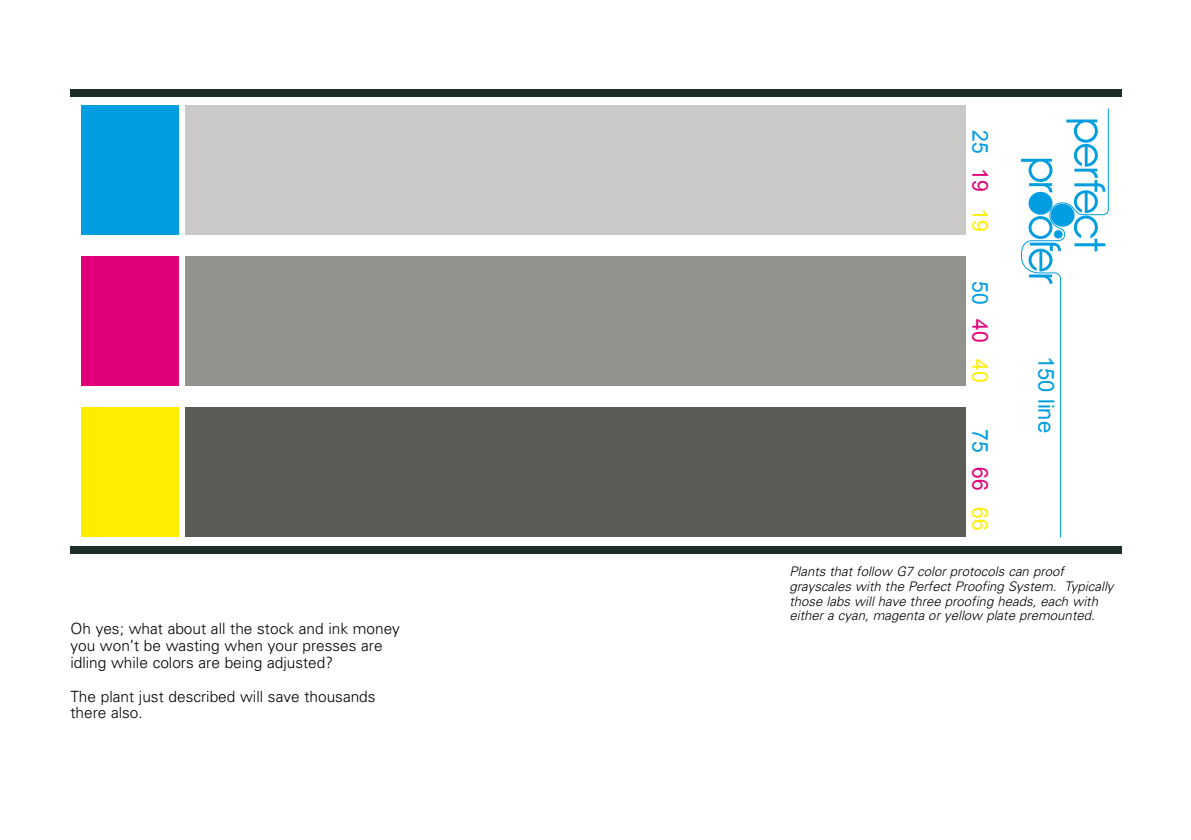
<style>
.page{position:relative;width:1191px;height:840px;background:#fff}
.page>*{position:absolute;margin:0;border:0;box-sizing:border-box;transform-origin:0 0}
.t1{font:22.2px "Arial";color:#009ee0}
.t2{font:22px "Arial";color:#009ee0;scale:.96 1}
.t3{font:300 15.4px/16.8px "Univers";color:#000}
.t4{font:italic 300 13.2px/14.6px "Univers";color:#000}
.s1{color:#e2007a}
.s2{color:#ffed00}
</style>
<div class="page">
<div style="left:185px;top:105px;width:780px;height:130px;background:#cac9c7"></div>
<div style="left:185px;top:256px;width:780px;height:129px;background:#92928e"></div>
<div style="left:185px;top:406px;width:780px;height:130px;background:#5b5c55"></div>
<div style="left:82px;top:105px;width:97px;height:130px;background:#009ee0"></div>
<div style="left:82px;top:256px;width:97px;height:129px;background:#e2007a"></div>
<div style="left:82px;top:406px;width:97px;height:130px;background:#ffed00"></div>
<div style="left:70px;top:89px;width:1051px;height:8px;background:#1d2d28"></div>
<div style="left:70px;top:545px;width:1051px;height:8px;background:#1d2d28"></div>
<svg style="left:1020px;top:108px;width:89px;height:430px"></svg>
<p class="t3" style="left:70px;top:619px;width:331px">Oh yes; what about all the stock and ink money you won’t be wasting when your presses are idling while colors are being adjusted?</p>
<p class="t3" style="left:70px;top:686px;width:307px">The plant just described will save thousands there also.</p>
<h2 class="t2" style="left:994px;top:130px;width:107px;rotate:90deg">25 <span class="s1">19</span> <span class="s2">19</span></h2>
<h2 class="t2" style="left:994px;top:281px;width:107px;rotate:90deg">50 <span class="s1">40</span> <span class="s2">40</span></h2>
<h2 class="t2" style="left:994px;top:428px;width:107px;rotate:90deg">75 <span class="s1">66</span> <span class="s2">66</span></h2>
<h1 class="t1" style="left:1061px;top:356px;width:78px;rotate:90deg">150 line</h1>
<p class="t4" style="left:789px;top:563px;width:326px">Plants that follow G7 color protocols can proof grayscales with the Perfect Proofing System. Typically those labs will have three proofing heads, each with either a cyan, magenta or yellow plate premounted.</p>
</div>
